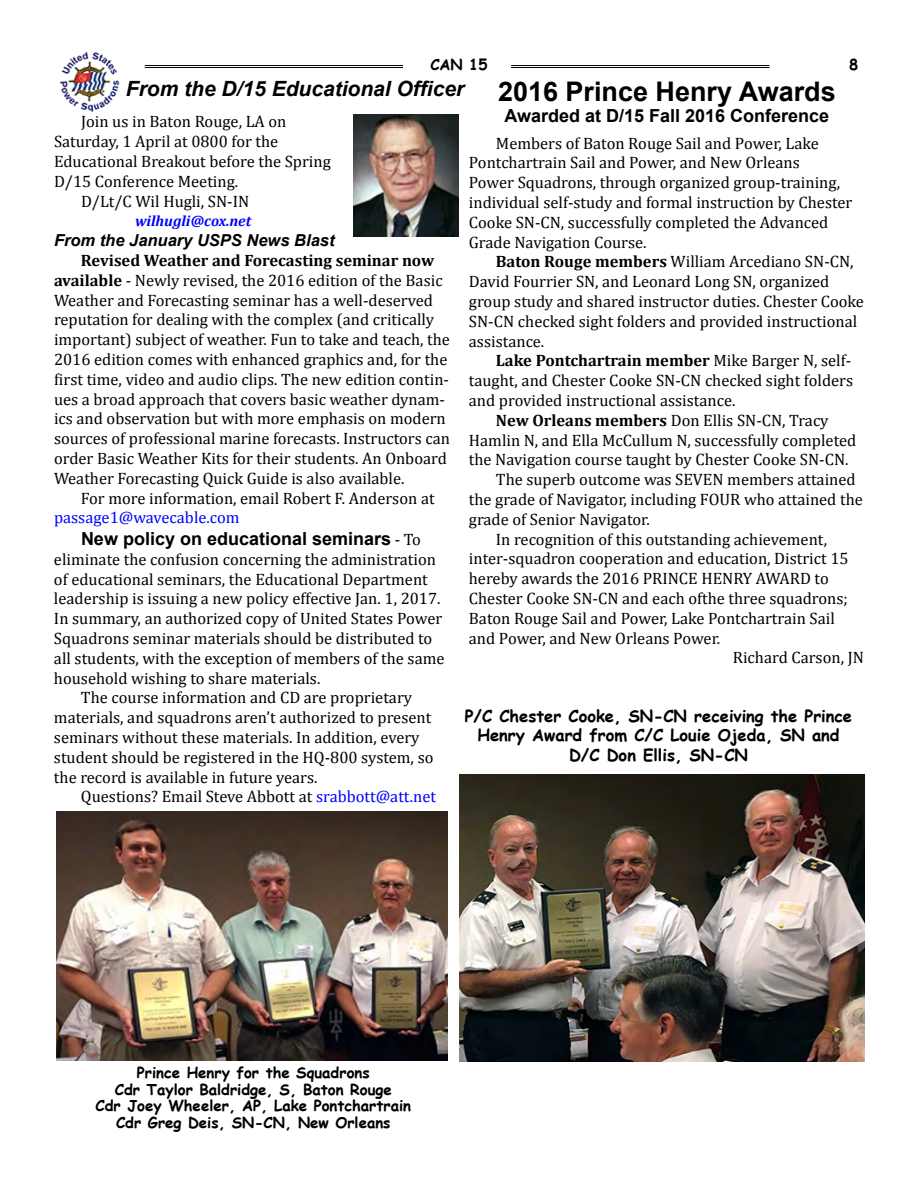
<style>
.page{position:relative;width:918px;height:1188px;background:#fff}
.page>*{position:absolute;margin:0;border:0;box-sizing:border-box;transform-origin:0 0}
.t1{font:700 27px "Arial";color:#000}
.t2{font:italic 700 21px "Arial";color:#000}
.t3{font:700 18px "Arial";color:#000}
.t4{font:16.5px/19.8px "Cambria";color:#000}
.t5{font:700 16.5px/19.8px "Comic Sans MS";color:#000;text-align:center}
.t6{font:italic 700 16.5px "Arial";color:#000}
.t7{font:16.5px "Cambria";color:#00f}
.t8{font:700 15px/16.5px "Comic Sans MS";color:#000;text-align:center}
.t9{font:italic 700 15px "Cambria";color:#00f}
.s1{font-weight:700}
.s2{font-family:"Cambria";font-weight:400;font-size:16.5px}
.s3{color:#00f}
</style>
<div class="page">
<img style="left:59px;top:51px;width:61px;height:62px">
<hr style="left:145px;top:65px;width:258px;height:1px;background:#000">
<hr style="left:145px;top:67px;width:258px;height:1px;background:#000">
<hr style="left:511px;top:65px;width:259px;height:1px;background:#000">
<hr style="left:511px;top:67px;width:259px;height:1px;background:#000">
<img style="left:353px;top:115px;width:106px;height:121px">
<img style="left:459px;top:774px;width:406px;height:287px">
<img style="left:57px;top:811px;width:390px;height:250px">
<p class="t8" style="left:430px;top:55px;width:59px">CAN 15</p>
<p class="t8" style="left:849px;top:55px;width:11px">8</p>
<p class="t2" style="left:126px;top:75px;width:340px">From the D/15 Educational Officer</p>
<p class="t4" style="left:81px;top:112px;width:207px">Join us in Baton Rouge, LA on</p>
<p class="t4" style="left:54px;top:132px;width:226px">Saturday, 1 April at 0800 for the</p>
<p class="t4" style="left:54px;top:151px;width:278px">Educational Breakout before the Spring</p>
<p class="t4" style="left:54px;top:171px;width:186px">D/15 Conference Meeting.</p>
<p class="t4" style="left:81px;top:191px;width:170px">D/Lt/C Wil Hugli, SN-IN</p>
<p class="t9" style="left:135px;top:211px;width:118px">wilhugli@cox.net</p>
<p class="t6" style="left:54px;top:229px;width:282px">From the January USPS News Blast</p>
<p class="t4" style="left:54px;top:250px;width:398px;text-indent:27px"><span class="s1">Revised Weather and Forecasting seminar now available</span> - Newly revised, the 2016 edition of the Basic Weather and Forecasting seminar has a well-deserved reputation for dealing with the complex (and critically important) subject of weather. Fun to take and teach, the 2016 edition comes with enhanced graphics and, for the first time, video and audio clips. The new edition contin&shy;ues a broad approach that covers basic weather dynam&shy;ics and observation but with more emphasis on modern sources of professional marine forecasts. Instructors can order Basic Weather Kits for their students. An Onboard Weather Forecasting Quick Guide is also available.</p>
<p class="t4" style="left:81px;top:488px;width:355px">For more information, email Robert F. Anderson at</p>
<p class="t7" style="left:54px;top:508px;width:187px">passage1@wavecable.com</p>
<p class="t3" style="left:81px;top:527px;width:342px">New policy on educational seminars <span class="s2">- To</span></p>
<p class="t4" style="left:54px;top:549px;width:384px">eliminate the confusion concerning the administration</p>
<p class="t4" style="left:54px;top:569px;width:375px">of educational seminars, the Educational Department</p>
<p class="t4" style="left:54px;top:589px;width:388px">leadership is issuing a new policy effective Jan. 1, 2017.</p>
<p class="t4" style="left:54px;top:609px;width:390px">In summary, an authorized copy of United States Power</p>
<p class="t4" style="left:54px;top:628px;width:380px">Squadrons seminar materials should be distributed to</p>
<p class="t4" style="left:54px;top:648px;width:392px">all students, with the exception of members of the same</p>
<p class="t4" style="left:54px;top:668px;width:268px">household wishing to share materials.</p>
<p class="t4" style="left:81px;top:688px;width:333px">The course information and CD are proprietary</p>
<p class="t4" style="left:54px;top:708px;width:379px">materials, and squadrons aren’t authorized to present</p>
<p class="t4" style="left:54px;top:727px;width:367px">seminars without these materials. In addition, every</p>
<p class="t4" style="left:54px;top:747px;width:381px">student should be registered in the HQ-800 system, so</p>
<p class="t4" style="left:54px;top:767px;width:265px">the record is available in future years.</p>
<p class="t4" style="left:81px;top:787px;width:357px">Questions? Email Steve Abbott at <span class="s3">srabbott@att.net</span></p>
<h1 class="t1" style="left:498px;top:73px;width:339px">2016 Prince Henry Awards</h1>
<p class="t3" style="left:505px;top:104px;width:326px">Awarded at D/15 Fall 2016 Conference</p>
<p class="t4" style="left:469px;top:133px;width:385px;text-indent:27px">Members of Baton Rouge Sail and Power, Lake Pontchartrain Sail and Power, and New Orleans<br>Power Squadrons, through organized group-training, individual self-study and formal instruction by Chester Cooke SN-CN, successfully completed the Advanced Grade Navigation Course.</p>
<p class="t4" style="left:469px;top:252px;width:397px;text-indent:27px"><span class="s1">Baton Rouge members</span> William Arcediano SN-CN, David Fourrier SN, and Leonard Long SN, organized group study and shared instructor duties. Chester Cooke SN-CN checked sight folders and provided instructional assistance.</p>
<p class="t4" style="left:469px;top:351px;width:386px;text-indent:27px"><span class="s1">Lake Pontchartrain member</span> Mike Barger N, self&shy;taught, and Chester Cooke SN-CN checked sight folders and provided instructional assistance.</p>
<p class="t4" style="left:496px;top:410px;width:334px"><span class="s1">New Orleans members</span> Don Ellis SN-CN, Tracy</p>
<p class="t4" style="left:469px;top:430px;width:389px">Hamlin N, and Ella McCullum N, successfully completed</p>
<p class="t4" style="left:469px;top:450px;width:381px">the Navigation course taught by Chester Cooke SN-CN.</p>
<p class="t4" style="left:496px;top:470px;width:361px">The superb outcome was SEVEN members attained</p>
<p class="t4" style="left:469px;top:489px;width:395px">the grade of Navigator, including FOUR who attained the</p>
<p class="t4" style="left:469px;top:509px;width:182px">grade of Senior Navigator.</p>
<p class="t4" style="left:496px;top:529px;width:333px">In recognition of this outstanding achievement,</p>
<p class="t4" style="left:469px;top:549px;width:381px">inter-squadron cooperation and education, District 15</p>
<p class="t4" style="left:469px;top:569px;width:361px">hereby awards the 2016 PRINCE HENRY AWARD to</p>
<p class="t4" style="left:469px;top:588px;width:381px">Chester Cooke SN-CN and each ofthe three squadrons;</p>
<p class="t4" style="left:469px;top:608px;width:367px">Baton Rouge Sail and Power, Lake Pontchartrain Sail</p>
<p class="t4" style="left:469px;top:628px;width:253px">and Power, and New Orleans Power.</p>
<p class="t4" style="left:733px;top:648px;width:133px">Richard Carson, JN</p>
<p class="t5" style="left:465px;top:705px;width:389px">P/C Chester Cooke, SN-CN receiving the Prince<br>Henry Award from C/C Louie Ojeda, SN and<br>D/C Don Ellis, SN-CN</p>
<p class="t8" style="left:96px;top:1064px;width:317px">Prince Henry for the Squadrons<br>Cdr Taylor Baldridge, S, Baton Rouge<br>Cdr Joey Wheeler, AP, Lake Pontchartrain Cdr Greg Deis, SN-CN, New Orleans</p>
</div>
